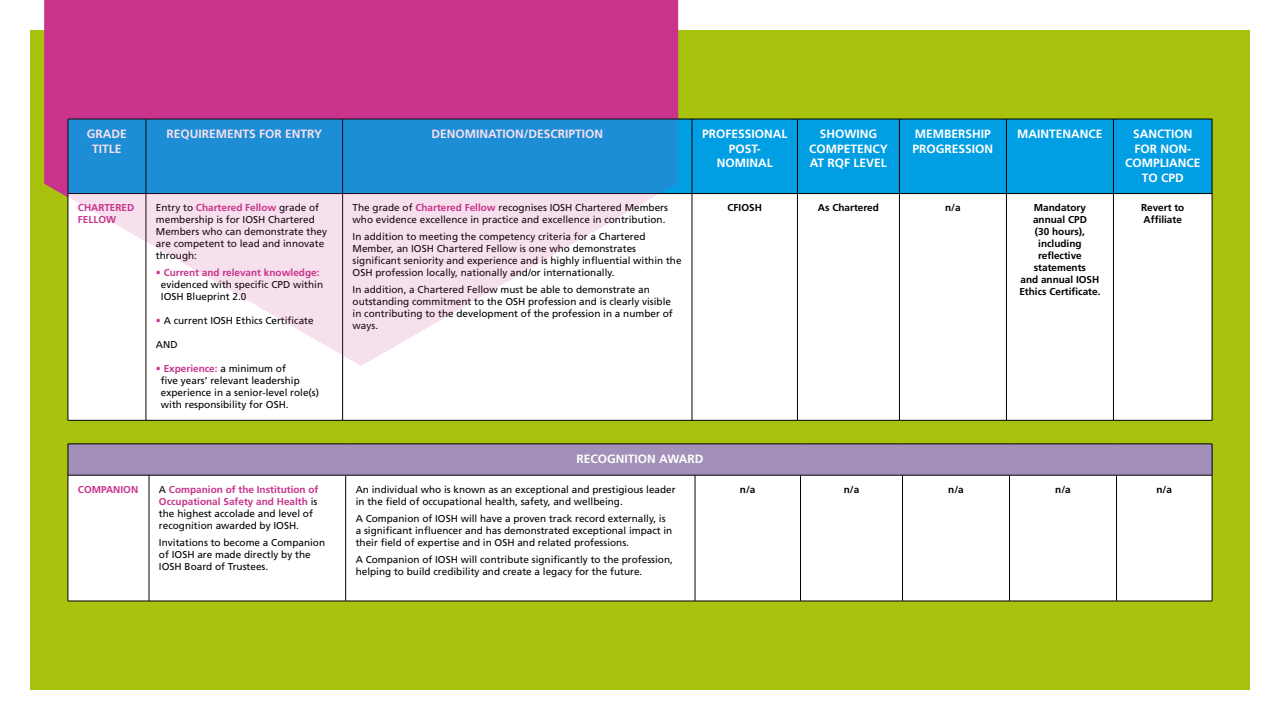
<style>
.page{position:relative;width:1280px;height:720px;background:#fff}
.page>*{position:absolute;margin:0;border:0;box-sizing:border-box;transform-origin:0 0}
.t1{font:700 12px/14.4px "Frutiger";color:#fff;text-align:center}
.t2{font:10px/12px "Frutiger";color:#000}
.t3{font:700 10px/12px "Frutiger";color:#000;text-align:center}
.t4{font:700 10px/12px "Frutiger";color:#c9338c}
.s1{font-weight:700;color:#c9338c}
.s2{color:#c9338c}
</style>
<div class="page">
<div style="left:30px;top:30px;width:1220px;height:660px;background:#a8c20d"></div>
<div style="left:678px;top:120px;width:534px;height:73px;background:#009ee3"></div>
<div style="left:69px;top:194px;width:1143px;height:226px;background:#fff"></div>
<hr style="left:343px;top:119px;width:349px;height:1px;background:#000">
<hr style="left:692px;top:119px;width:105px;height:1px;background:#000">
<hr style="left:692px;top:119px;width:1px;height:74px;background:#000">
<hr style="left:797px;top:119px;width:102px;height:1px;background:#000">
<hr style="left:797px;top:119px;width:1px;height:74px;background:#000">
<hr style="left:899px;top:119px;width:107px;height:1px;background:#000">
<hr style="left:899px;top:119px;width:1px;height:74px;background:#000">
<hr style="left:1006px;top:119px;width:107px;height:1px;background:#000">
<hr style="left:1006px;top:119px;width:1px;height:74px;background:#000">
<hr style="left:1113px;top:119px;width:99px;height:1px;background:#000">
<hr style="left:1113px;top:119px;width:1px;height:74px;background:#000">
<hr style="left:1212px;top:119px;width:1px;height:74px;background:#000">
<hr style="left:68px;top:194px;width:1px;height:226px;background:#000">
<hr style="left:146px;top:194px;width:1px;height:226px;background:#000">
<hr style="left:343px;top:193px;width:349px;height:1px;background:#000">
<hr style="left:342px;top:194px;width:1px;height:226px;background:#000">
<hr style="left:692px;top:193px;width:105px;height:1px;background:#000">
<hr style="left:692px;top:194px;width:1px;height:226px;background:#000">
<hr style="left:797px;top:193px;width:102px;height:1px;background:#000">
<hr style="left:797px;top:194px;width:1px;height:226px;background:#000">
<hr style="left:899px;top:193px;width:107px;height:1px;background:#000">
<hr style="left:899px;top:194px;width:1px;height:226px;background:#000">
<hr style="left:1006px;top:193px;width:107px;height:1px;background:#000">
<hr style="left:1006px;top:194px;width:1px;height:226px;background:#000">
<hr style="left:1113px;top:193px;width:99px;height:1px;background:#000">
<hr style="left:1113px;top:194px;width:1px;height:226px;background:#000">
<hr style="left:1212px;top:194px;width:1px;height:226px;background:#000">
<hr style="left:68px;top:420px;width:78px;height:1px;background:#000">
<hr style="left:146px;top:420px;width:197px;height:1px;background:#000">
<hr style="left:343px;top:420px;width:349px;height:1px;background:#000">
<hr style="left:692px;top:420px;width:105px;height:1px;background:#000">
<hr style="left:797px;top:420px;width:102px;height:1px;background:#000">
<hr style="left:899px;top:420px;width:107px;height:1px;background:#000">
<hr style="left:1006px;top:420px;width:107px;height:1px;background:#000">
<hr style="left:1113px;top:420px;width:99px;height:1px;background:#000">
<div style="left:68px;top:444px;width:1144px;height:31px;background:#a290b8"></div>
<div style="left:69px;top:476px;width:1143px;height:125px;background:#fff"></div>
<hr style="left:68px;top:444px;width:81px;height:1px;background:#000">
<hr style="left:68px;top:444px;width:1px;height:31px;background:#000">
<hr style="left:149px;top:444px;width:197px;height:1px;background:#000">
<hr style="left:346px;top:444px;width:349px;height:1px;background:#000">
<hr style="left:695px;top:444px;width:106px;height:1px;background:#000">
<hr style="left:801px;top:444px;width:102px;height:1px;background:#000">
<hr style="left:903px;top:444px;width:107px;height:1px;background:#000">
<hr style="left:1010px;top:444px;width:107px;height:1px;background:#000">
<hr style="left:1117px;top:444px;width:95px;height:1px;background:#000">
<hr style="left:1212px;top:444px;width:1px;height:31px;background:#000">
<hr style="left:68px;top:475px;width:81px;height:1px;background:#000">
<hr style="left:68px;top:475px;width:1px;height:126px;background:#000">
<hr style="left:149px;top:475px;width:197px;height:1px;background:#000">
<hr style="left:149px;top:475px;width:1px;height:126px;background:#000">
<hr style="left:346px;top:475px;width:349px;height:1px;background:#000">
<hr style="left:346px;top:475px;width:1px;height:126px;background:#000">
<hr style="left:695px;top:475px;width:106px;height:1px;background:#000">
<hr style="left:695px;top:475px;width:1px;height:126px;background:#000">
<hr style="left:801px;top:475px;width:102px;height:1px;background:#000">
<hr style="left:800px;top:475px;width:1px;height:126px;background:#000">
<hr style="left:903px;top:475px;width:107px;height:1px;background:#000">
<hr style="left:902px;top:475px;width:1px;height:126px;background:#000">
<hr style="left:1010px;top:475px;width:107px;height:1px;background:#000">
<hr style="left:1009px;top:475px;width:1px;height:126px;background:#000">
<hr style="left:1117px;top:475px;width:95px;height:1px;background:#000">
<hr style="left:1116px;top:475px;width:1px;height:126px;background:#000">
<hr style="left:1212px;top:475px;width:1px;height:126px;background:#000">
<hr style="left:68px;top:601px;width:81px;height:1px;background:#000">
<hr style="left:149px;top:601px;width:197px;height:1px;background:#000">
<hr style="left:346px;top:601px;width:349px;height:1px;background:#000">
<hr style="left:695px;top:601px;width:106px;height:1px;background:#000">
<hr style="left:801px;top:601px;width:102px;height:1px;background:#000">
<hr style="left:903px;top:601px;width:107px;height:1px;background:#000">
<hr style="left:1010px;top:601px;width:107px;height:1px;background:#000">
<hr style="left:1117px;top:601px;width:95px;height:1px;background:#000">
<svg style="left:44px;top:0;width:634px;height:366px;background:#bc9bc6"></svg>
<p class="t1" style="left:87px;top:127px;width:41px">GRADE<br>TITLE</p>
<p class="t1" style="left:166px;top:127px;width:157px">REQUIREMENTS FOR ENTRY</p>
<p class="t1" style="left:431px;top:127px;width:173px">DENOMINATION/DESCRIPTION</p>
<p class="t1" style="left:702px;top:127px;width:87px">PROFESSIONAL<br>POST-<br>NOMINAL</p>
<p class="t1" style="left:809px;top:127px;width:80px">SHOWING<br>COMPETENCY<br>AT RQF LEVEL</p>
<p class="t1" style="left:913px;top:127px;width:82px;text-align:left">MEMBERSHIP<br>PROGRESSION</p>
<p class="t1" style="left:1017px;top:127px;width:87px">MAINTENANCE</p>
<p class="t1" style="left:1125px;top:127px;width:77px">SANCTION<br>FOR NON-<br>COMPLIANCE<br>TO CPD</p>
<p class="t4" style="left:78px;top:202px;width:58px">CHARTERED<br>FELLOW</p>
<p class="t2" style="left:156px;top:202px;width:173px">Entry to <span class="s1">Chartered Fellow</span> grade of membership is for IOSH Chartered<br>Members who can demonstrate they are competent to lead and innovate through:</p>
<p class="t2" style="left:161px;top:267px;width:164px;text-indent:-5px"><span class="s2">•</span> <span class="s1">Current and relevant knowledge: </span>evidenced with specific CPD within<br>IOSH Blueprint 2.0</p>
<p class="t2" style="left:156px;top:315px;width:159px"><span class="s2">•</span> A current IOSH Ethics Certificate</p>
<p class="t2" style="left:156px;top:339px;width:23px">AND</p>
<p class="t2" style="left:161px;top:363px;width:160px;text-indent:-5px"><span class="s2">•</span> <span class="s1">Experience:</span> a minimum of<br>five years’ relevant leadership experience in a senior-level role(s) with responsibility for OSH.</p>
<p class="t2" style="left:353px;top:202px;width:317px">The grade of <span class="s1">Chartered Fellow</span> recognises IOSH Chartered Members who evidence excellence in practice and excellence in contribution.</p>
<p class="t2" style="left:353px;top:231px;width:330px">In addition to meeting the competency criteria for a Chartered Member, an IOSH Chartered Fellow is one who demonstrates significant seniority and experience and is highly influential within the OSH profession locally, nationally and/or internationally.</p>
<p class="t2" style="left:353px;top:284px;width:322px">In addition, a Chartered Fellow must be able to demonstrate an outstanding commitment to the OSH profession and is clearly visible in contributing to the development of the profession in a number of ways.</p>
<p class="t3" style="left:727px;top:202px;width:36px">CFIOSH</p>
<p class="t3" style="left:818px;top:202px;width:62px">As Chartered</p>
<p class="t3" style="left:945px;top:202px;width:17px">n/a</p>
<p class="t3" style="left:1019px;top:202px;width:83px">Mandatory annual CPD<br>(30 hours), including reflective statements<br>and annual IOSH<br>Ethics Certificate.</p>
<p class="t3" style="left:1141px;top:202px;width:45px;text-align:left">Revert to<br>Affiliate</p>
<p class="t4" style="left:78px;top:483px;width:62px">COMPANION</p>
<p class="t2" style="left:159px;top:483px;width:161px">A <span class="s1">Companion of the Institution of<br>Occupational Safety and Health</span> is the highest accolade and level of recognition awarded by IOSH.</p>
<p class="t2" style="left:159px;top:536px;width:168px">Invitations to become a Companion of IOSH are made directly by the<br>IOSH Board of Trustees.</p>
<p class="t1" style="left:576px;top:452px;width:129px">RECOGNITION AWARD</p>
<p class="t2" style="left:356px;top:483px;width:322px">An individual who is known as an exceptional and prestigious leader in the field of occupational health, safety, and wellbeing.</p>
<p class="t2" style="left:356px;top:512px;width:318px">A Companion of IOSH will have a proven track record externally, is a significant influencer and has demonstrated exceptional impact in their field of expertise and in OSH and related professions.</p>
<p class="t2" style="left:356px;top:553px;width:319px">A Companion of IOSH will contribute significantly to the profession, helping to build credibility and create a legacy for the future.</p>
<p class="t3" style="left:740px;top:483px;width:17px">n/a</p>
<p class="t3" style="left:844px;top:483px;width:17px">n/a</p>
<p class="t3" style="left:948px;top:483px;width:17px">n/a</p>
<p class="t3" style="left:1055px;top:483px;width:17px">n/a</p>
<p class="t3" style="left:1157px;top:483px;width:17px">n/a</p>
</div>
